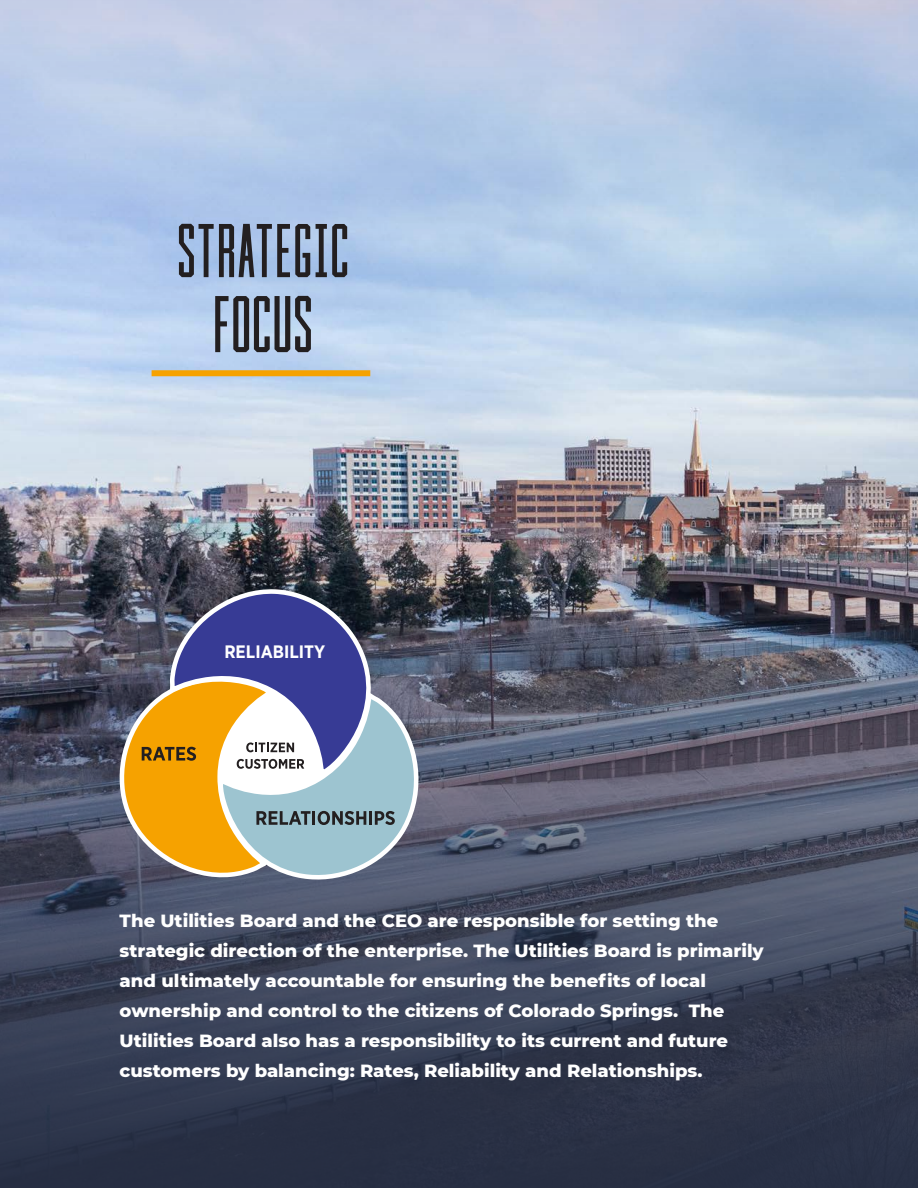
<style>
.page{position:relative;width:918px;height:1188px;background:#fff}
.page>*{position:absolute;margin:0;border:0;box-sizing:border-box;transform-origin:0 0}
.t1{font:condensed 79.8px "Cast Iron";color:#231f20}
.t2{font:condensed 75.6px "Cast Iron";letter-spacing:.01em;color:#231f20}
.t3{font:800 18px/30px "Montserrat";color:#fff}
.t4{font:700 18px "Gotham Narrow";color:#fff}
</style>
<div class="page">
<svg style="left:0;top:0;width:918px;height:187px;background:#b6c9e6"></svg>
<img style="left:0;top:187px;width:918px;height:1001px">
<div style="left:152px;top:370px;width:218px;height:6px;background:#f6a200"></div>
<svg style="left:109px;top:589px;width:318px;height:295px;background:#8d8782"></svg>
<p class="t2" style="left:177px;top:215px;width:174px">STRATEGIC</p>
<p class="t1" style="left:213px;top:287px;width:102px">FOCUS</p>
<p class="t4" style="left:224px;top:640px;width:102px">RELIABILITY</p>
<p class="t3" style="left:120px;top:904px;width:646px">The Utilities Board and the CEO are responsible for setting the strategic direction of the enterprise. The Utilities Board is primarily and ultimately accountable for ensuring the benefits of local ownership and control to the citizens of Colorado Springs. The Utilities Board also has a responsibility to its current and future customers by balancing: Rates, Reliability and Relationships.</p>
</div>
